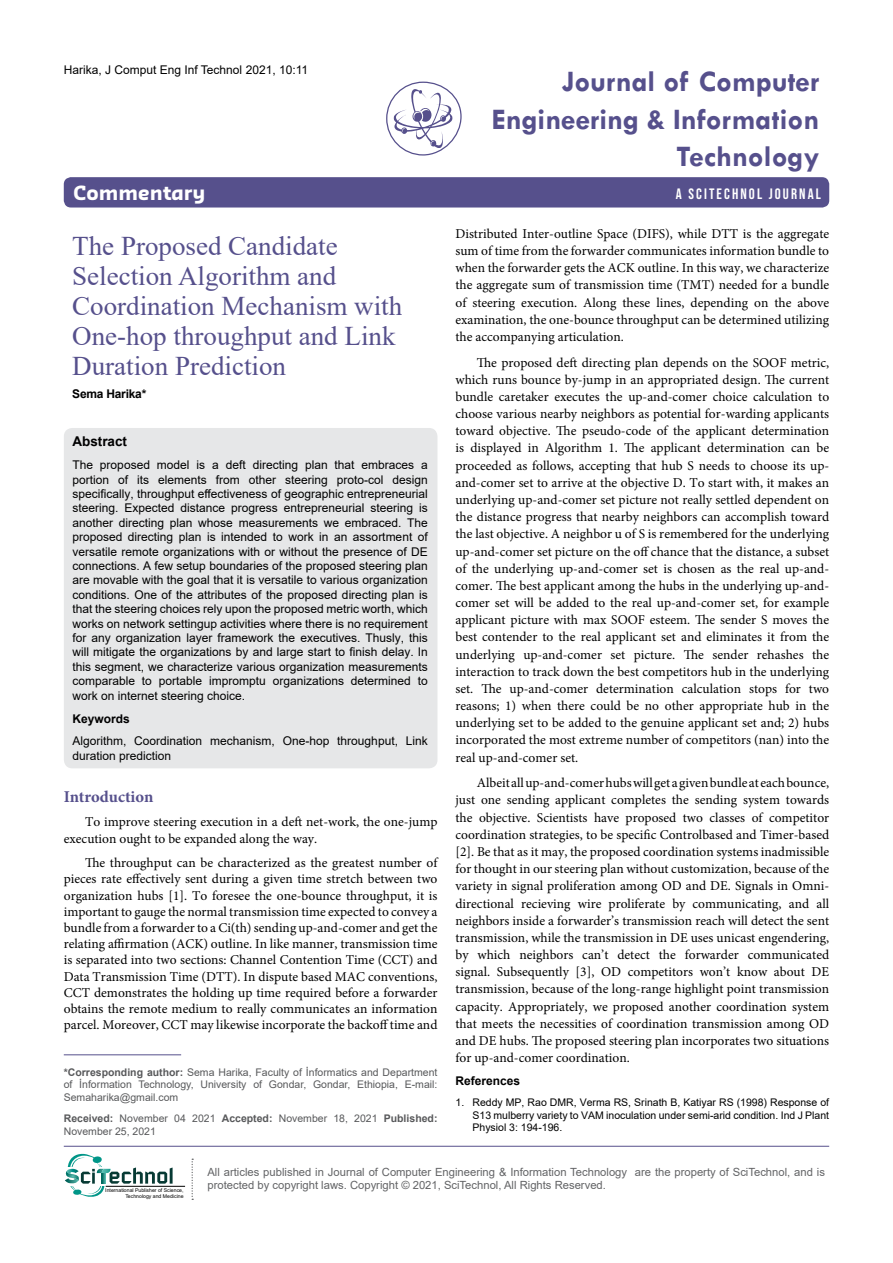
<style>
.page{position:relative;width:893px;height:1263px;background:#fff}
.page>*{position:absolute;margin:0;border:0;box-sizing:border-box;transform-origin:0 0}
.t1{font:700 30px/37.5px "Tw Cen";color:#56508c;text-align:right}
.t2{font:27px/30px "Times New Roman";color:#56508c}
.t3{font:700 19.2px "Sansa";color:#fff}
.t4{font:700 16.5px "Minion Pro";letter-spacing:-.005em;color:#56508c}
.t5{font:15px "Bebas Neue";letter-spacing:.14em;color:#fff}
.t6{font:13.5px/17.1px "Minion Pro";color:#000;text-align:justify}
.t7{font:700 13.5px "Arial";color:#000}
.t8{font:12px/14.4px "Arial";color:#000;text-align:justify}
.t9{font:700 12px "Arial";color:#000}
.t10{font:700 12px "Arial";letter-spacing:-.02em;color:#000}
.t11{font:11.25px/13.5px "Arial";color:#636466}
.t12{font:10.5px/12.6px "Arial";color:#58595b;text-align:justify}
.t13{font:10.5px/12.6px "Arial";color:#000;text-align:justify}
.t14{font:5.1px/6.1px "Arial";color:#000;text-align:right}
.s1{font-weight:700}
</style>
<div class="page">
<div style="left:64px;top:177px;width:765px;height:30px;background:#56508c;border-radius:7px"></div>
<hr style="left:64px;top:1146px;width:765px;height:1px;background:#56508c">
<svg style="left:394px;top:89px;width:59px;height:59px"></svg>
<div style="left:386px;top:82px;width:76px;height:74px;border:1px solid #56508c;border-radius:36px"></div>
<hr style="left:106px;top:1186px;width:79px;height:1px;background:#000">
<svg style="left:192px;top:1158px;width:1px;height:42px"></svg>
<svg style="left:65px;top:1154px;width:108px;height:43px"></svg>
<div style="left:64px;top:428px;width:373px;height:340px;background:#e6e7e8;border-radius:9px"></div>
<hr style="left:64px;top:1054px;width:117px;height:1px;background:#56508c">
<p class="t8" style="left:64px;top:62px;width:246px">Harika, J Comput Eng Inf Technol 2021, 10:11</p>
<h1 class="t1" style="left:491px;top:62px;width:330px">Journal of Computer<br>Engineering &amp; Information<br>Technology</h1>
<h3 class="t3" style="left:74px;top:181px;width:133px">Commentary</h3>
<p class="t5" style="left:676px;top:185px;width:147px">A SCITECHNOL JOURNAL</p>
<h2 class="t2" style="left:72px;top:230px;width:331px">The Proposed Candidate<br>Selection Algorithm and<br>Coordination Mechanism with<br>One-hop throughput and Link<br>Duration Prediction</h2>
<p class="t10" style="left:72px;top:385px;width:76px">Sema Harika*</p>
<p class="t7" style="left:72px;top:432px;width:56px">Abstract</p>
<p class="t8" style="left:72px;top:458px;width:357px">The proposed model is a deft directing plan that embraces a portion of its elements from other steering proto-col design specifically, throughput effectiveness of geographic entrepreneurial steering. Expected distance progress entrepreneurial steering is another directing plan whose measurements we embraced. The proposed directing plan is intended to work in an assortment of versatile remote organizations with or without the presence of DE connections. A few setup boundaries of the proposed steering plan are movable with the goal that it is versatile to various organization conditions. One of the attributes of the proposed directing plan is that the steering choices rely upon the proposed metric worth, which works on network settingup activities where there is no requirement for any organization layer framework the executives. Thusly, this will mitigate the organizations by and large start to finish delay. In this segment, we characterize various organization measurements comparable to portable impromptu organizations determined to work on internet steering choice.</p>
<p class="t9" style="left:72px;top:710px;width:59px">Keywords</p>
<p class="t8" style="left:72px;top:734px;width:357px">Algorithm, Coordination mechanism, One-hop throughput, Link duration prediction</p>
<p class="t4" style="left:64px;top:785px;width:91px">Introduction</p>
<p class="t6" style="left:64px;top:814px;width:375px;line-height:16.2px;text-indent:21px">To improve steering execution in a deft net-work, the one-jump execution ought to be expanded along the way.</p>
<p class="t6" style="left:64px;top:855px;width:375px;line-height:16.2px;text-indent:21px">The throughput can be characterized as the greatest number of pieces rate effectively sent during a given time stretch between two organization hubs [1]. To foresee the one-bounce throughput, it is important to gauge the normal transmission time expected to convey a bundle from a forwarder to a Ci(th) sending up-and-comer and get the relating affirmation (ACK) outline. In like manner, transmission time is separated into two sections: Channel Contention Time (CCT) and Data Transmission Time (DTT). In dispute based MAC conventions, CCT demonstrates the holding up time required before a forwarder obtains the remote medium to really communicates an information parcel. Moreover, CCT may likewise incorporate the backoff time and</p>
<p class="t12" style="left:64px;top:1066px;width:375px"><span class="s1">*Corresponding author:</span> Sema Harika, Faculty of İnformatics and Department of İnformation Technology, University of Gondar, Gondar, Ethiopia, E-mail:<br>Semaharika@gmail.com</p>
<p class="t12" style="left:64px;top:1112px;width:375px"><span class="s1">Received:</span> November 04 2021 <span class="s1">Accepted:</span> November 18, 2021 <span class="s1">Published:<br></span>November 25, 2021</p>
<p class="t6" style="left:455px;top:225px;width:375px">Distributed Inter-outline Space (DIFS), while DTT is the aggregate sum of time from the forwarder communicates information bundle to when the forwarder gets the ACK outline. In this way, we characterize the aggregate sum of transmission time (TMT) needed for a bundle of steering execution. Along these lines, depending on the above examination, the one-bounce throughput can be determined utilizing the accompanying articulation.</p>
<p class="t6" style="left:455px;top:354px;width:375px;text-indent:21px">The proposed deft directing plan depends on the SOOF metric, which runs bounce by-jump in an appropriated design. The current bundle caretaker executes the up-and-comer choice calculation to choose various nearby neighbors as potential for-warding applicants toward objective. The pseudo-code of the applicant determination is displayed in Algorithm 1. The applicant determination can be proceeded as follows, accepting that hub S needs to choose its up&shy;and-comer set to arrive at the objective D. To start with, it makes an underlying up-and-comer set picture not really settled dependent on the distance progress that nearby neighbors can accomplish toward the last objective. A neighbor u of S is remembered for the underlying up-and-comer set picture on the off chance that the distance, a subset of the underlying up-and-comer set is chosen as the real up-and&shy;comer. The best applicant among the hubs in the underlying up-and&shy;comer set will be added to the real up-and-comer set, for example applicant picture with max SOOF esteem. The sender S moves the best contender to the real applicant set and eliminates it from the underlying up-and-comer set picture. The sender rehashes the interaction to track down the best competitors hub in the underlying set. The up-and-comer determination calculation stops for two reasons; 1) when there could be no other appropriate hub in the underlying set to be added to the genuine applicant set and; 2) hubs incorporated the most extreme number of competitors (nan) into the real up-and-comer set.</p>
<p class="t6" style="left:455px;top:774px;width:375px;text-indent:21px">Albeit all up-and-comer hubs will get a given bundle at each bounce, just one sending applicant completes the sending system towards the objective. Scientists have proposed two classes of competitor coordination strategies, to be specific Controlbased and Timer-based [2]. Be that as it may, the proposed coordination systems inadmissible for thought in our steering plan without customization, because of the variety in signal proliferation among OD and DE. Signals in Omni&shy;directional recieving wire proliferate by communicating, and all neighbors inside a forwarder’s transmission reach will detect the sent transmission, while the transmission in DE uses unicast engendering, by which neighbors can’t detect the forwarder communicated signal. Subsequently [3], OD competitors won’t know about DE transmission, because of the long-range highlight point transmission capacity. Appropriately, we proposed another coordination system that meets the necessities of coordination transmission among OD and DE hubs. The proposed steering plan incorporates two situations for up-and-comer coordination.</p>
<p class="t9" style="left:455px;top:1072px;width:66px">References</p>
<p class="t13" style="left:472px;top:1096px;width:358px;text-indent:-17px">1. Reddy MP, Rao DMR, Verma RS, Srinath B, Katiyar RS (1998) Response of S13 mulberry variety to VAM inoculation under semi-arid condition. Ind J Plant Physiol 3: 194-196.</p>
<p class="t14" style="left:105px;top:1187px;width:80px">International Publisher of Science,<br>Technology and Medicine</p>
<p class="t11" style="left:207px;top:1165px;width:619px">All articles published in Journal of Computer Engineering &amp; Information Technology are the property of SciTechnol, and is protected by copyright laws. Copyright © 2021, SciTechnol, All Rights Reserved.</p>
</div>
